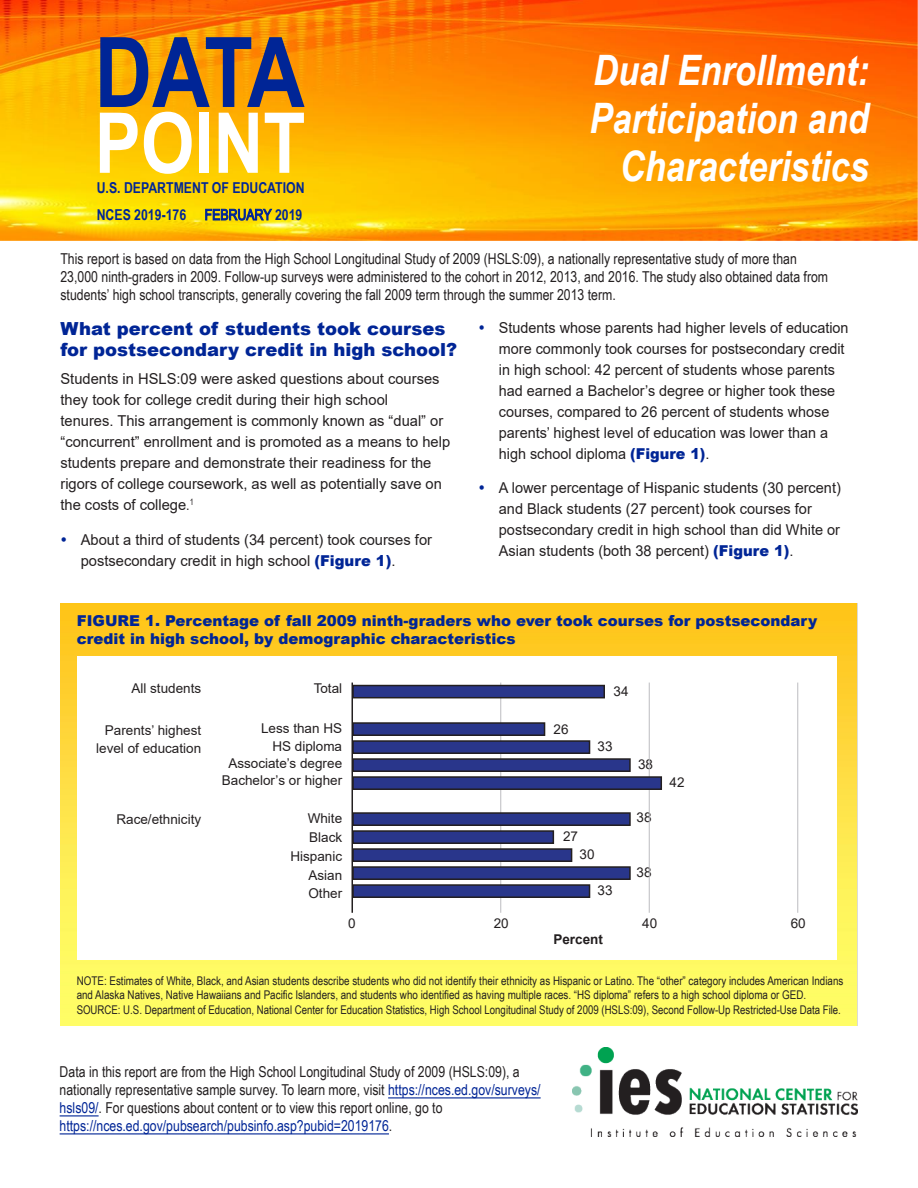
<style>
.page{position:relative;width:918px;height:1188px;background:#fff}
.page>*{position:absolute;margin:0;border:0;box-sizing:border-box;transform-origin:0 0}
.t1{font:700 97.5px "Arial Narrow";color:#002596}
.t2{font:700 84px "Arial Narrow";color:#fff}
.t3{font:italic 700 42px/48px "Arial Narrow";color:#fff;text-align:right}
.t4{font:900 18px/21.6px "Arial";color:#002596}
.t5{font:15px/18px "Arial Narrow";color:#231f20}
.t6{font:15px/21px "Arial";color:#231f20}
.t7{font:15px/21px "Arial";color:#231f20;scale:.96 1}
.t8{font:900 15px/18px "Arial";color:#002596}
.t9{font:700 15px/27px "Arial Narrow";color:#002596}
.t10{font:13.5px/17.2px "Arial";color:#231f20;text-align:right}
.t11{font:700 13.5px "Arial";color:#231f20}
.t12{font:12px/14.4px "Arial Narrow";color:#231f20}
.s1{font-weight:400}
.s2{font-family:"Arial Narrow"}
.s3{font-weight:900;color:#002596}
.s4{color:#002596}
</style>
<div class="page">
<img style="left:0;top:0;width:918px;height:240px">
<img style="left:60px;top:603px;width:798px;height:423px">
<div style="left:77px;top:656px;width:760px;height:304px;background:#fff"></div>
<hr style="left:500px;top:683px;width:1px;height:230px;background:#bcbdc0">
<hr style="left:649px;top:683px;width:1px;height:230px;background:#bcbdc0">
<hr style="left:797px;top:683px;width:1px;height:230px;background:#bcbdc0">
<div style="left:353px;top:686px;width:251px;height:12px;background:#29368b"></div>
<div style="left:352px;top:685px;width:253px;height:13px;border:2px solid #231f20"></div>
<div style="left:353px;top:723px;width:192px;height:12px;background:#29368b"></div>
<div style="left:352px;top:722px;width:193px;height:14px;border:2px solid #231f20"></div>
<div style="left:353px;top:741px;width:237px;height:12px;background:#29368b"></div>
<div style="left:352px;top:740px;width:238px;height:14px;border:2px solid #231f20"></div>
<div style="left:353px;top:759px;width:277px;height:12px;background:#29368b"></div>
<div style="left:352px;top:758px;width:279px;height:14px;border:2px solid #231f20"></div>
<div style="left:353px;top:777px;width:308px;height:12px;background:#29368b"></div>
<div style="left:352px;top:776px;width:310px;height:14px;border:2px solid #231f20"></div>
<hr style="left:352px;top:683px;width:1px;height:230px;background:#231f20">
<div style="left:353px;top:813px;width:277px;height:12px;background:#29368b"></div>
<div style="left:352px;top:812px;width:279px;height:14px;border:2px solid #231f20"></div>
<div style="left:353px;top:831px;width:200px;height:12px;background:#29368b"></div>
<div style="left:352px;top:830px;width:202px;height:14px;border:2px solid #231f20"></div>
<div style="left:353px;top:849px;width:219px;height:12px;background:#29368b"></div>
<div style="left:352px;top:848px;width:220px;height:14px;border:2px solid #231f20"></div>
<div style="left:353px;top:867px;width:277px;height:12px;background:#29368b"></div>
<div style="left:352px;top:866px;width:279px;height:14px;border:2px solid #231f20"></div>
<div style="left:353px;top:885px;width:237px;height:12px;background:#29368b"></div>
<div style="left:352px;top:884px;width:238px;height:14px;border:2px solid #231f20"></div>
<img style="left:572px;top:1047px;width:286px;height:90px">
<hr style="left:388px;top:1097px;width:153px;height:1px;background:#002596">
<hr style="left:60px;top:1115px;width:39px;height:1px;background:#002596">
<hr style="left:60px;top:1133px;width:329px;height:2px;background:#002596">
<h1 class="t1" style="left:95px;top:-1px;width:212px">DATA</h1>
<h2 class="t2" style="left:95px;top:80px;width:212px">POINT</h2>
<p class="t9" style="left:97px;top:173px;width:209px">U.S. DEPARTMENT OF EDUCATION<br>NCES 2019-176 <span class="s1">FEBRUARY</span> 2019</p>
<h3 class="t3" style="left:589px;top:44px;width:281px">Dual Enrollment:<br>Participation and<br>Characteristics</h3>
<p class="t5" style="left:60px;top:249px;width:769px">This report is based on data from the High School Longitudinal Study of 2009 (HSLS:09), a nationally representative study of more than<br>23,000 ninth-graders in 2009. Follow-up surveys were administered to the cohort in 2012, 2013, and 2016. The study also obtained data from students’ high school transcripts, generally covering the fall 2009 term through the summer 2013 term.</p>
<p class="t4" style="left:60px;top:317px;width:398px">What percent of students took courses for postsecondary credit in high school?</p>
<p class="t6" style="left:60px;top:368px;width:391px">Students in HSLS:09 were asked questions about courses they took for college credit during their high school<br>tenures. This arrangement is commonly known as “dual” or “concurrent” enrollment and is promoted as a means to help students prepare and demonstrate their readiness for the rigors of college coursework, as well as potentially save on the costs of college<span class="s2">.</span><sup>1</sup></p>
<p class="t6" style="left:81px;top:529px;width:353px">About a third of students (34 percent) took courses for postsecondary credit in high school <span class="s3">(Figure 1)</span>.</p>
<p class="t7" style="left:499px;top:317px;width:366px">Students whose parents had higher levels of education more commonly took courses for postsecondary credit in high school: 42 percent of students whose parents had earned a Bachelor’s degree or higher took these courses, compared to 26 percent of students whose parents’ highest level of education was lower than a high school diploma <span class="s3">(Figure 1)</span>.</p>
<p class="t6" style="left:499px;top:477px;width:344px">A lower percentage of Hispanic students (30 percent) and Black students (27 percent) took courses for postsecondary credit in high school than did White or Asian students (both 38 percent) <span class="s3">(Figure 1)</span>.</p>
<p class="t8" style="left:77px;top:611px;width:742px">FIGURE 1. Percentage of fall 2009 ninth-graders who ever took courses for postsecondary credit in high school, by demographic characteristics</p>
<p class="t10" style="left:131px;top:680px;width:71px">All students</p>
<p class="t10" style="left:96px;top:722px;width:107px">Parents’ highest level of education</p>
<p class="t10" style="left:314px;top:680px;width:30px">Total</p>
<p class="t10" style="left:614px;top:683px;width:17px">34</p>
<p class="t10" style="left:222px;top:720px;width:122px">Less than HS<br>HS diploma<br>Associate’s degree<br>Bachelor’s or higher</p>
<p class="t10" style="left:290px;top:809px;width:53px;line-height:18.8px">White<br>Black<br>Hispanic<br>Asian<br>Other</p>
<p class="t10" style="left:554px;top:720px;width:17px">26</p>
<p class="t10" style="left:598px;top:738px;width:17px">33</p>
<p class="t10" style="left:638px;top:756px;width:17px">38</p>
<p class="t10" style="left:670px;top:774px;width:17px">42</p>
<p class="t10" style="left:116px;top:810px;width:86px">Race/ethnicity</p>
<p class="t10" style="left:637px;top:808px;width:17px">38</p>
<p class="t10" style="left:563px;top:828px;width:17px">27</p>
<p class="t10" style="left:580px;top:846px;width:17px">30</p>
<p class="t10" style="left:637px;top:864px;width:17px">38</p>
<p class="t10" style="left:598px;top:882px;width:17px">33</p>
<p class="t10" style="left:348px;top:914px;width:9px">0</p>
<p class="t10" style="left:494px;top:914px;width:17px">20</p>
<p class="t10" style="left:642px;top:914px;width:17px">40</p>
<p class="t10" style="left:791px;top:914px;width:17px">60</p>
<p class="t11" style="left:553px;top:930px;width:51px">Percent</p>
<p class="t12" style="left:77px;top:973px;width:768px">NOTE: Estimates of White, Black, and Asian students describe students who did not identify their ethnicity as Hispanic or Latino. The “other” category includes American Indians and Alaska Natives, Native Hawaiians and Pacific Islanders, and students who identified as having multiple races. “HS diploma” refers to a high school diploma or GED.<br>SOURCE: U.S. Department of Education, National Center for Education Statistics, High School Longitudinal Study of 2009 (HSLS:09), Second Follow-Up Restricted-Use Data File.</p>
<p class="t5" style="left:60px;top:1062px;width:482px">Data in this report are from the High School Longitudinal Study of 2009 (HSLS:09), a nationally representative sample survey. To learn more, visit <span class="s4">https://nces.ed.gov/surveys/ hsls09/</span>. For questions about content or to view this report online, go to <span class="s4">https://nces.ed.gov/pubsearch/pubsinfo.asp?pubid=2019176</span>.</p>
</div>
